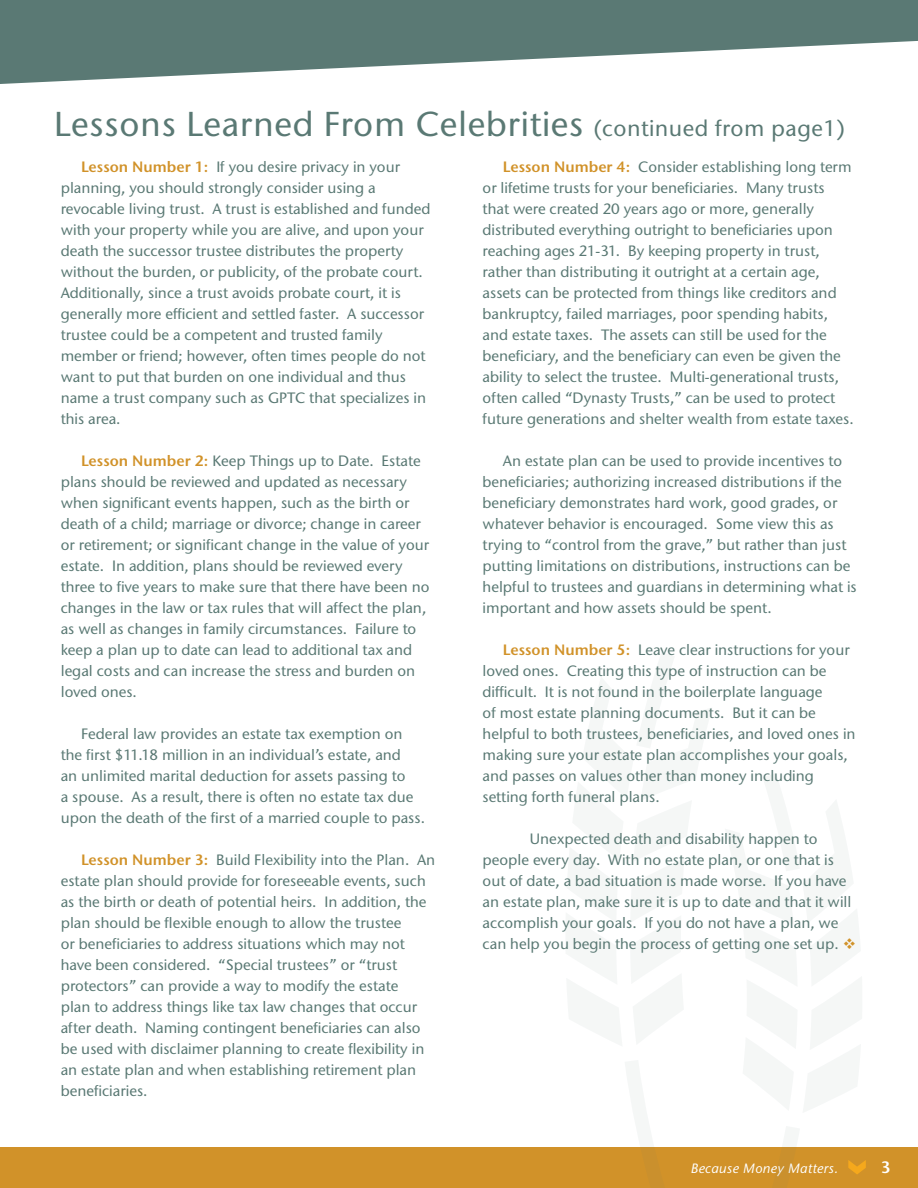
<style>
.page{position:relative;width:918px;height:1188px;background:#fff}
.page>*{position:absolute;margin:0;border:0;box-sizing:border-box;transform-origin:0 0}
.t1{font:500 34.5px "Stone Sans ITC Std";letter-spacing:.02em;color:#5a7974}
.t2{font:600 16.5px "Stone Sans ITC Std";color:#fff}
.t3{font:500 15px/21px "Stone Sans ITC Std";color:#5a7974}
.t4{font:italic 500 13.5px "Stone Sans ITC Std";letter-spacing:.02em;color:#fff}
.s1{font-size:22.5px}
.s2{font-weight:600;color:#d19229}
.s3{color:#d19229}
</style>
<div class="page">
<div style="left:0;top:1148px;width:918px;height:40px;background:#d19229"></div>
<svg style="left:0;top:0;width:918px;height:84px;fill:#5a7974"></svg>
<svg style="left:848px;top:1160px;width:18px;height:14px"></svg>
<svg style="left:625px;top:1147px;width:42px;height:1px"></svg>
<svg style="left:770px;top:1147px;width:30px;height:1px"></svg>
<h1 class="t1" style="left:54px;top:103px;width:792px">Lessons Learned From Celebrities <span class="s1">(continued from page1)</span></h1>
<p class="t3" style="left:61px;top:156px;width:371px;text-indent:20px"><span class="s2">Lesson Number 1:</span> If you desire privacy in your planning, you should strongly consider using a revocable living trust. A trust is established and funded with your property while you are alive, and upon your death the successor trustee distributes the property without the burden, or publicity, of the probate court.<br>Additionally, since a trust avoids probate court, it is generally more efficient and settled faster. A successor trustee could be a competent and trusted family member or friend; however, often times people do not want to put that burden on one individual and thus name a trust company such as GPTC that specializes in this area.</p>
<p class="t3" style="left:61px;top:450px;width:370px;text-indent:20px"><span class="s2">Lesson Number 2:</span> Keep Things up to Date. Estate plans should be reviewed and updated as necessary when significant events happen, such as the birth or death of a child; marriage or divorce; change in career or retirement; or significant change in the value of your estate. In addition, plans should be reviewed every three to five years to make sure that there have been no changes in the law or tax rules that will affect the plan, as well as changes in family circumstances. Failure to keep a plan up to date can lead to additional tax and legal costs and can increase the stress and burden on loved ones.</p>
<p class="t3" style="left:61px;top:723px;width:366px;text-indent:20px">Federal law provides an estate tax exemption on the first $11.18 million in an individual’s estate, and<br>an unlimited marital deduction for assets passing to<br>a spouse. As a result, there is often no estate tax due upon the death of the first of a married couple to pass.</p>
<p class="t3" style="left:61px;top:849px;width:376px;text-indent:20px"><span class="s2">Lesson Number 3:</span> Build Flexibility into the Plan. An estate plan should provide for foreseeable events, such as the birth or death of potential heirs. In addition, the plan should be flexible enough to allow the trustee<br>or beneficiaries to address situations which may not have been considered. “Special trustees” or “trust protectors” can provide a way to modify the estate<br>plan to address things like tax law changes that occur after death. Naming contingent beneficiaries can also be used with disclaimer planning to create flexibility in an estate plan and when establishing retirement plan beneficiaries.</p>
<p class="t3" style="left:483px;top:156px;width:373px;text-indent:20px"><span class="s2">Lesson Number 4:</span> Consider establishing long term or lifetime trusts for your beneficiaries. Many trusts that were created 20 years ago or more, generally distributed everything outright to beneficiaries upon reaching ages 21-31. By keeping property in trust, rather than distributing it outright at a certain age, assets can be protected from things like creditors and bankruptcy, failed marriages, poor spending habits, and estate taxes. The assets can still be used for the beneficiary, and the beneficiary can even be given the ability to select the trustee. Multi-generational trusts, often called “Dynasty Trusts,” can be used to protect future generations and shelter wealth from estate taxes.</p>
<p class="t3" style="left:483px;top:450px;width:376px;text-indent:20px">An estate plan can be used to provide incentives to beneficiaries; authorizing increased distributions if the beneficiary demonstrates hard work, good grades, or whatever behavior is encouraged. Some view this as trying to “control from the grave,” but rather than just putting limitations on distributions, instructions can be helpful to trustees and guardians in determining what is important and how assets should be spent.</p>
<p class="t3" style="left:483px;top:639px;width:374px;text-indent:20px"><span class="s2">Lesson Number 5:</span> Leave clear instructions for your loved ones. Creating this type of instruction can be difficult. It is not found in the boilerplate language<br>of most estate planning documents. But it can be helpful to both trustees, beneficiaries, and loved ones in making sure your estate plan accomplishes your goals, and passes on values other than money including setting forth funeral plans.</p>
<p class="t3" style="left:483px;top:828px;width:375px;text-indent:47px">Unexpected death and disability happen to people every day. With no estate plan, or one that is out of date, a bad situation is made worse. If you have an estate plan, make sure it is up to date and that it will accomplish your goals. If you do not have a plan, we can help you begin the process of getting one set up. <span class="s3">❖</span></p>
<p class="t4" style="left:691px;top:1160px;width:149px">Because Money Matters.</p>
<p class="t2" style="left:881px;top:1157px;width:12px">3</p>
</div>
